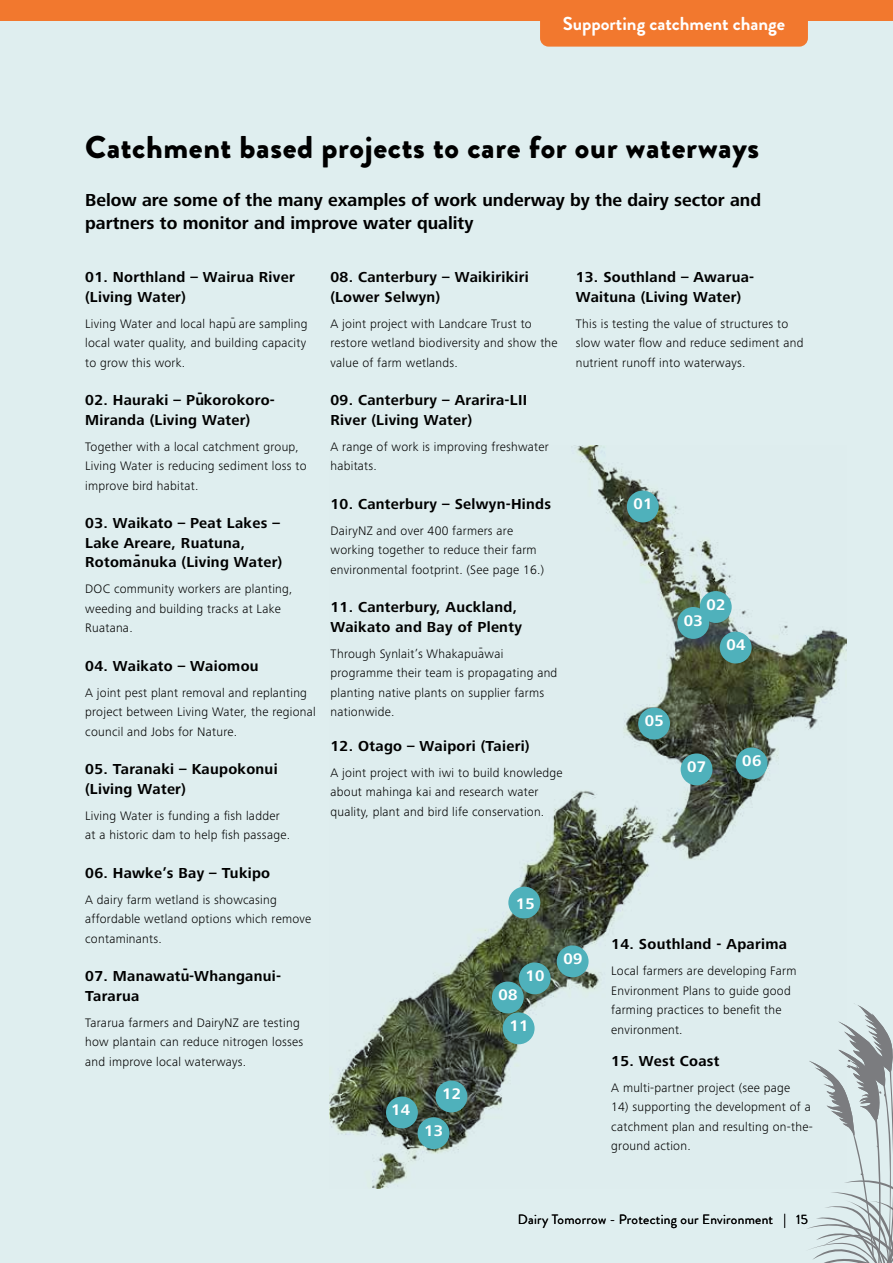
<style>
.page{position:relative;width:893px;height:1263px;background:#dfeeef}
.page>*{position:absolute;margin:0;border:0;box-sizing:border-box;transform-origin:0 0}
.t1{font:900 31.5px "Brandon Grotesque";letter-spacing:.02em;color:#000}
.t2{font:700 18.75px "Brandon Grotesque";color:#fff}
.t3{font:700 18px/22.5px "Frutiger Next";color:#000}
.t4{font:700 15.9px "Frutiger Next";letter-spacing:.02em;color:#fff}
.t5{font:700 15px/19.5px "Frutiger Next";letter-spacing:.02em;color:#000}
.t6{font:13.5px "Brandon Grotesque";letter-spacing:.02em;color:#000}
.t7{font:300 12.75px/19.5px "Frutiger Next";letter-spacing:.02em;color:#000}
</style>
<div class="page">
<img style="left:330px;top:445px;width:516px;height:743px">
<div style="left:627px;top:491px;width:32px;height:31px;background:#4fb1bb;border-radius:50%"></div>
<div style="left:700px;top:591px;width:32px;height:32px;background:#4fb1bb;border-radius:50%"></div>
<div style="left:677px;top:607px;width:32px;height:32px;background:#4fb1bb;border-radius:50%"></div>
<div style="left:720px;top:632px;width:32px;height:31px;background:#4fb1bb;border-radius:50%"></div>
<div style="left:638px;top:708px;width:32px;height:31px;background:#4fb1bb;border-radius:50%"></div>
<div style="left:736px;top:747px;width:31px;height:32px;background:#4fb1bb;border-radius:50%"></div>
<div style="left:681px;top:753px;width:31px;height:32px;background:#4fb1bb;border-radius:50%"></div>
<div style="left:492px;top:981px;width:32px;height:32px;background:#4fb1bb;border-radius:50%"></div>
<div style="left:557px;top:945px;width:32px;height:32px;background:#4fb1bb;border-radius:50%"></div>
<div style="left:519px;top:962px;width:32px;height:32px;background:#4fb1bb;border-radius:50%"></div>
<div style="left:503px;top:1012px;width:32px;height:32px;background:#4fb1bb;border-radius:50%"></div>
<div style="left:435px;top:1080px;width:32px;height:32px;background:#4fb1bb;border-radius:50%"></div>
<div style="left:418px;top:1117px;width:31px;height:32px;background:#4fb1bb;border-radius:50%"></div>
<div style="left:386px;top:1096px;width:32px;height:32px;background:#4fb1bb;border-radius:50%"></div>
<svg style="left:804px;top:1003px;width:89px;height:260px"></svg>
<div style="left:508px;top:887px;width:32px;height:31px;background:#4fb1bb;border-radius:50%"></div>
<div style="left:0;top:0;width:893px;height:21px;background:#f2782e"></div>
<div style="left:540px;top:21px;width:268px;height:26px;background:#f2782e"></div>
<h2 class="t2" style="left:563px;top:10px;width:224px">Supporting catchment change</h2>
<h1 class="t1" style="left:85px;top:124px;width:676px">Catchment based projects to care for our waterways</h1>
<h3 class="t3" style="left:85px;top:189px;width:677px">Below are some of the many examples of work underway by the dairy sector and partners to monitor and improve water quality</h3>
<p class="t5" style="left:85px;top:268px;width:211px">01. Northland – Wairua River (Living Water)</p>
<p class="t7" style="left:85px;top:314px;width:224px">Living Water and local hapu are sampling</p>
<p class="t7" style="left:85px;top:305px;width:222px;line-height:25.5px;text-indent:146px">-<br>local water quality, and building capacity</p>
<p class="t7" style="left:85px;top:353px;width:102px">to grow this work.</p>
<p class="t5" style="left:85px;top:391px;width:191px">02. Hauraki – Pukorokoro-</p>
<p class="t5" style="left:85px;top:379px;width:167px;line-height:27px;text-indent:112px">-<br>Miranda (Living Water)</p>
<p class="t7" style="left:85px;top:437px;width:223px">Together with a local catchment group,<br>Living Water is reducing sediment loss to improve bird habitat.</p>
<p class="t5" style="left:85px;top:514px;width:199px">03. Waikato – Peat Lakes –<br>Lake Areare, Ruatuna,<br>Rotomanuka (Living Water)</p>
<p class="t5" style="left:135px;top:545px;width:6px">-</p>
<p class="t7" style="left:85px;top:579px;width:209px">DOC community workers are planting, weeding and building tracks at Lake<br>Ruatana.</p>
<p class="t5" style="left:85px;top:656px;width:175px">04. Waikato – Waiomou</p>
<p class="t7" style="left:85px;top:683px;width:232px">A joint pest plant removal and replanting project between Living Water, the regional council and Jobs for Nature.</p>
<p class="t5" style="left:85px;top:760px;width:194px">05. Taranaki – Kaupokonui (Living Water)</p>
<p class="t7" style="left:85px;top:806px;width:206px">Living Water is funding a fish ladder at a historic dam to help fish passage.</p>
<p class="t5" style="left:85px;top:863px;width:186px">06. Hawke’s Bay – Tukipo</p>
<p class="t7" style="left:85px;top:890px;width:228px">A dairy farm wetland is showcasing affordable wetland options which remove contaminants.</p>
<p class="t5" style="left:85px;top:967px;width:197px">07. Manawatu-Whanganui-</p>
<p class="t5" style="left:183px;top:959px;width:6px">-</p>
<p class="t5" style="left:85px;top:986px;width:56px">Tararua</p>
<p class="t7" style="left:85px;top:1013px;width:220px">Tararua farmers and DairyNZ are testing how plantain can reduce nitrogen losses and improve local waterways.</p>
<p class="t5" style="left:330px;top:268px;width:200px">08. Canterbury – Waikirikiri (Lower Selwyn)</p>
<p class="t7" style="left:330px;top:314px;width:229px">A joint project with Landcare Trust to restore wetland biodiversity and show the value of farm wetlands.</p>
<p class="t5" style="left:330px;top:391px;width:198px">09. Canterbury – Ararira-LII<br>River (Living Water)</p>
<p class="t7" style="left:330px;top:437px;width:220px">A range of work is improving freshwater habitats.</p>
<p class="t5" style="left:330px;top:494px;width:222px">10. Canterbury – Selwyn-Hinds</p>
<p class="t7" style="left:330px;top:521px;width:215px">DairyNZ and over 400 farmers are working together to reduce their farm environmental footprint. (See page 16.)</p>
<p class="t5" style="left:330px;top:598px;width:193px">11. Canterbury, Auckland,<br>Waikato and Bay of Plenty</p>
<p class="t7" style="left:330px;top:644px;width:174px">Through Synlait’s Whakapuawai</p>
<p class="t7" style="left:330px;top:635px;width:228px;line-height:25.5px;text-indent:148px">-<br>programme their team is propagating and</p>
<p class="t7" style="left:330px;top:683px;width:215px">planting native plants on supplier farms nationwide.</p>
<p class="t5" style="left:330px;top:736px;width:200px">12. Otago – Waipori (Taieri)</p>
<p class="t7" style="left:330px;top:762px;width:234px">A joint project with iwi to build knowledge about mahinga kai and research water quality, plant and bird life conservation.</p>
<p class="t5" style="left:576px;top:268px;width:180px">13. Southland – Awarua-<br>Waituna (Living Water)</p>
<p class="t7" style="left:576px;top:314px;width:229px">This is testing the value of structures to slow water flow and reduce sediment and nutrient runoff into waterways.</p>
<p class="t4" style="left:633px;top:495px;width:21px">01</p>
<p class="t4" style="left:706px;top:595px;width:21px">02</p>
<p class="t4" style="left:684px;top:611px;width:21px">03</p>
<p class="t4" style="left:726px;top:636px;width:21px">04</p>
<p class="t4" style="left:645px;top:712px;width:21px">05</p>
<p class="t4" style="left:687px;top:758px;width:21px">07</p>
<p class="t4" style="left:742px;top:752px;width:21px">06</p>
<p class="t4" style="left:516px;top:894px;width:21px">15</p>
<p class="t4" style="left:391px;top:1101px;width:21px">14</p>
<p class="t4" style="left:442px;top:1085px;width:21px">12</p>
<p class="t4" style="left:424px;top:1121px;width:21px">13</p>
<p class="t4" style="left:498px;top:986px;width:21px">08</p>
<p class="t4" style="left:525px;top:967px;width:21px">10</p>
<p class="t4" style="left:509px;top:1017px;width:21px">11</p>
<p class="t4" style="left:563px;top:950px;width:21px">09</p>
<p class="t5" style="left:611px;top:934px;width:177px">14. Southland - Aparima</p>
<p class="t7" style="left:611px;top:961px;width:187px">Local farmers are developing Farm<br>Environment Plans to guide good farming practices to benefit the environment.</p>
<p class="t5" style="left:611px;top:1051px;width:110px">15. West Coast</p>
<p class="t7" style="left:611px;top:1078px;width:180px">A multi-partner project (see page</p>
<p class="t7" style="left:611px;top:1097px;width:203px">14) supporting the development of a catchment plan and resulting on-the&shy;ground action.</p>
<p class="t6" style="left:518px;top:1210px;width:292px">Dairy Tomorrow - Protecting our Environment | 15</p>
</div>
